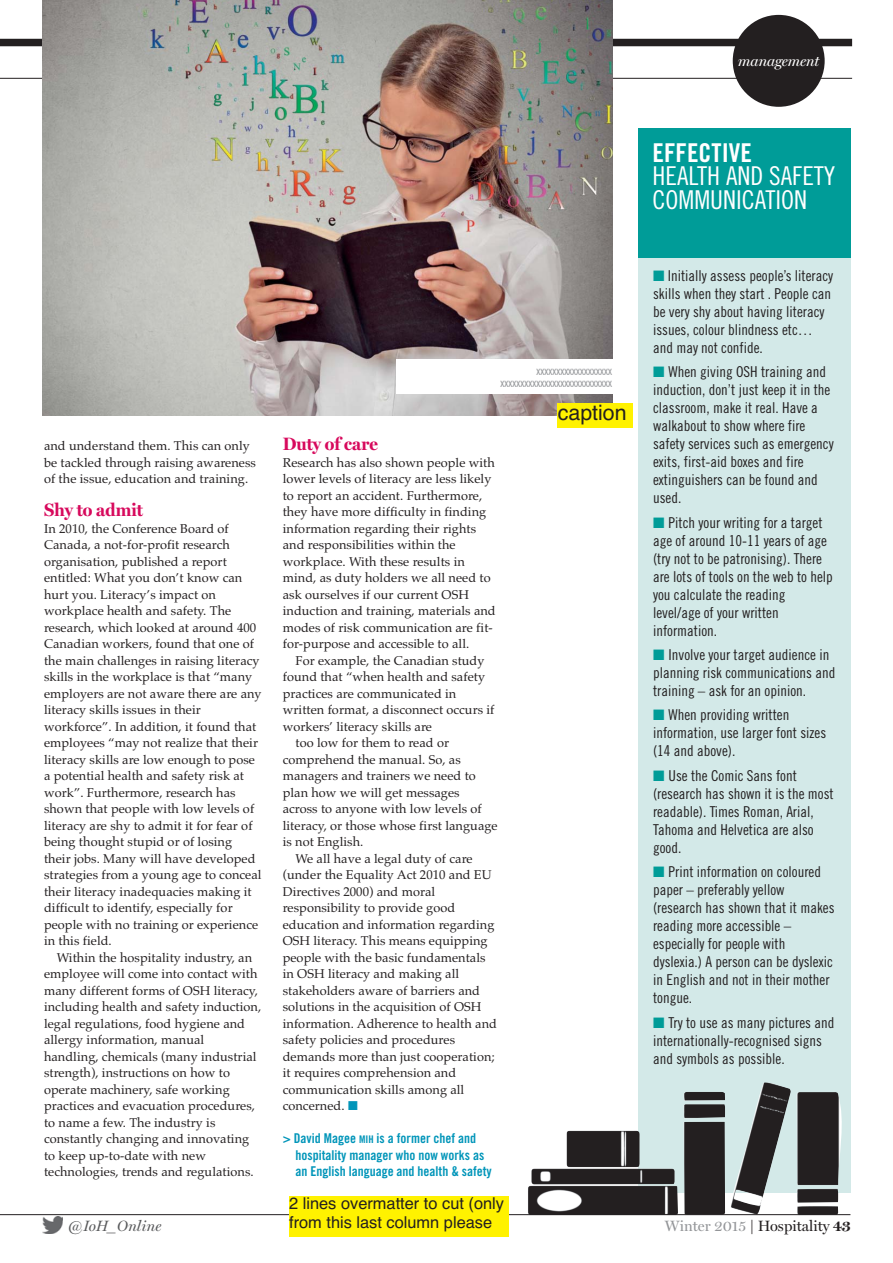
<style>
.page{position:relative;width:893px;height:1263px;background:#fff}
.page>*{position:absolute;margin:0;border:0;box-sizing:border-box;transform-origin:0 0}
.t1{font:25.95px/23.5px "Trade Gothic Cond Eighteen";color:#fff}
.t2{font:25.95px "Trade Gothic Bold Cond Twenty";color:#fff}
.t3{font:21.3px "Helvetica";color:#231f20}
.t4{font:700 18px "Miller Display";letter-spacing:.005em;color:#d7095c}
.t5{font:16.35px/19.6px "Helvetica";color:#231f20}
.t6{font:15px/18px "Trade Gothic Cond Eighteen";color:#231f20}
.t7{font:15px "Miller Display";color:#231f20}
.t8{font:italic 15px "Miller Display";color:#58595b}
.t9{font:italic 15px "Miller Display";letter-spacing:-.02em;color:#fff}
.t10{font:13.5px/16.5px "Trade Gothic Bold Cond Twenty";color:#0095b9}
.t11{font:12.75px/16.5px "Palatino";letter-spacing:.005em;color:#231f20}
.t12{font:12px/12px "Trade Gothic Cond Eighteen";color:#939598;text-align:right}
.s1{color:#0095b9}
.s2{font-size:10.5px}
.s3{color:#009c98}
.s4{color:#939598}
.s5{font-weight:700}
</style>
<div class="page">
<div style="left:0;top:39px;width:852px;height:7px;background:#231f20"></div>
<hr style="left:0;top:78px;width:852px;height:1px;background:#231f20">
<img style="left:43px;top:1216px;width:20px;height:17px">
<div style="left:733px;top:15px;width:92px;height:92px;background:#231f20;border-radius:50%"></div>
<div style="left:638px;top:256px;width:212px;height:936px;background:#d3e9e8"></div>
<div style="left:638px;top:128px;width:212px;height:129px;background:#009c98"></div>
<img style="left:43px;top:0;width:570px;height:415px">
<div style="left:396px;top:360px;width:217px;height:34px;background:#fff"></div>
<div style="left:558px;top:404px;width:75px;height:24px;background:#fff200"></div>
<img style="left:528px;top:1082px;width:314px;height:132px">
<hr style="left:0;top:1214px;width:850px;height:1px;background:#231f20">
<div style="left:289px;top:1196px;width:220px;height:40px;background:#fff200"></div>
<p class="t9" style="left:738px;top:54px;width:83px">management</p>
<p class="t11" style="left:44px;top:439px;width:213px">and understand them. This can only be tackled through raising awareness of the issue, education and training.</p>
<h3 class="t4" style="left:44px;top:503px;width:100px">Shy to admit</h3>
<p class="t11" style="left:44px;top:521px;width:219px">In 2010, the Conference Board of Canada, a not-for-profit research organisation, published a report entitled: What you don’t know can hurt you. Literacy’s impact on workplace health and safety. The research, which looked at around 400<br>Canadian workers, found that one of the main challenges in raising literacy skills in the workplace is that “many employers are not aware there are any literacy skills issues in their workforce”. In addition, it found that employees “may not realize that their literacy skills are low enough to pose a potential health and safety risk at work”. Furthermore, research has shown that people with low levels of literacy are shy to admit it for fear of being thought stupid or of losing their jobs. Many will have developed strategies from a young age to conceal their literacy inadequacies making it difficult to identify, especially for people with no training or experience in this field.</p>
<p class="t11" style="left:44px;top:950px;width:219px;text-indent:13px">Within the hospitality industry, an employee will come into contact with many different forms of OSH literacy, including health and safety induction, legal regulations, food hygiene and allergy information, manual handling, chemicals (many industrial strength), instructions on how to operate machinery, safe working practices and evacuation procedures, to name a few. The industry is constantly changing and innovating to keep up-to-date with new technologies, trends and regulations.</p>
<p class="t12" style="left:501px;top:365px;width:113px">xxxxxxxxxxxxxxxxxxx xxxxxxxxxxxxxxxxxxxxxxxxxxxx</p>
<h2 class="t3" style="left:558px;top:404px;width:70px">caption</h2>
<h3 class="t4" style="left:283px;top:437px;width:97px">Duty of care</h3>
<p class="t11" style="left:283px;top:455px;width:214px">Research has also shown people with lower levels of literacy are less likely to report an accident. Furthermore, they have more difficulty in finding information regarding their rights and responsibilities within the workplace. With these results in mind, as duty holders we all need to ask ourselves if our current OSH induction and training, materials and modes of risk communication are fit&shy;for-purpose and accessible to all.</p>
<p class="t11" style="left:295px;top:653px;width:191px">For example, the Canadian study</p>
<p class="t11" style="left:283px;top:670px;width:204px">found that “when health and safety</p>
<p class="t11" style="left:283px;top:686px;width:175px">practices are communicated in</p>
<p class="t11" style="left:283px;top:703px;width:213px">written format, a disconnect occurs if</p>
<p class="t11" style="left:283px;top:719px;width:151px">workers’ literacy skills are</p>
<p class="t11" style="left:295px;top:736px;width:155px">too low for them to read or</p>
<p class="t11" style="left:283px;top:752px;width:180px">comprehend the manual. So, as</p>
<p class="t11" style="left:283px;top:769px;width:195px">managers and trainers we need to</p>
<p class="t11" style="left:283px;top:785px;width:178px">plan how we will get messages</p>
<p class="t11" style="left:283px;top:802px;width:201px">across to anyone with low levels of</p>
<p class="t11" style="left:283px;top:818px;width:216px">literacy, or those whose first language</p>
<p class="t11" style="left:283px;top:835px;width:82px">is not English.</p>
<p class="t11" style="left:295px;top:851px;width:179px">We all have a legal duty of care</p>
<p class="t11" style="left:283px;top:868px;width:210px">(under the Equality Act 2010 and EU</p>
<p class="t11" style="left:283px;top:884px;width:154px">Directives 2000) and moral</p>
<p class="t11" style="left:283px;top:901px;width:174px">responsibility to provide good</p>
<p class="t11" style="left:283px;top:917px;width:213px">education and information regarding</p>
<p class="t11" style="left:283px;top:934px;width:206px">OSH literacy. This means equipping</p>
<p class="t11" style="left:283px;top:950px;width:204px">people with the basic fundamentals</p>
<p class="t11" style="left:283px;top:967px;width:178px">in OSH literacy and making all</p>
<p class="t11" style="left:283px;top:983px;width:199px">stakeholders aware of barriers and</p>
<p class="t11" style="left:283px;top:1000px;width:200px">solutions in the acquisition of OSH</p>
<p class="t11" style="left:283px;top:1016px;width:216px">information. Adherence to health and</p>
<p class="t11" style="left:283px;top:1033px;width:174px">safety policies and procedures</p>
<p class="t11" style="left:283px;top:1049px;width:214px">demands more than just cooperation;</p>
<p class="t11" style="left:283px;top:1066px;width:175px">it requires comprehension and</p>
<p class="t11" style="left:283px;top:1082px;width:183px">communication skills among all</p>
<p class="t11" style="left:283px;top:1099px;width:76px">concerned. <span class="s1">■</span></p>
<p class="t10" style="left:295px;top:1131px;width:198px;text-indent:-13px">&gt; David Magee <span class="s2">MIH</span> is a former chef and hospitality manager who now works as an English language and health &amp; safety</p>
<h1 class="t2" style="left:653px;top:143px;width:101px">EFFECTIVE</h1>
<h1 class="t1" style="left:653px;top:166px;width:184px">HEALTH AND SAFETY<br>COMMUNICATION</h1>
<p class="t6" style="left:653px;top:268px;width:182px"><span class="s3">■</span> Initially assess people’s literacy skills when they start . People can be very shy about having literacy issues, colour blindness etc… and may not confide.</p>
<p class="t6" style="left:653px;top:364px;width:182px"><span class="s3">■</span> When giving OSH training and induction, don’t just keep it in the classroom, make it real. Have a walkabout to show where fire safety services such as emergency exits, first-aid boxes and fire extinguishers can be found and used.</p>
<p class="t6" style="left:653px;top:514px;width:181px"><span class="s3">■</span> Pitch your writing for a target age of around 10-11 years of age (try not to be patronising). There are lots of tools on the web to help you calculate the reading level/age of your written information.</p>
<p class="t6" style="left:653px;top:647px;width:184px"><span class="s3">■</span> Involve your target audience in planning risk communications and training – ask for an opinion.</p>
<p class="t6" style="left:653px;top:707px;width:175px"><span class="s3">■</span> When providing written information, use larger font sizes (14 and above).</p>
<p class="t6" style="left:653px;top:768px;width:182px"><span class="s3">■</span> Use the Comic Sans font (research has shown it is the most readable). Times Roman, Arial,<br>Tahoma and Helvetica are also good.</p>
<p class="t6" style="left:653px;top:864px;width:183px"><span class="s3">■</span> Print information on coloured paper – preferably yellow (research has shown that it makes reading more accessible – especially for people with dyslexia.) A person can be dyslexic in English and not in their mother tongue.</p>
<p class="t6" style="left:653px;top:1014px;width:183px"><span class="s3">■</span> Try to use as many pictures and internationally-recognised signs and symbols as possible.</p>
<p class="t5" style="left:289px;top:1194px;width:216px">2 lines overmatter to cut (only from this last column please</p>
<p class="t8" style="left:67px;top:1219px;width:96px">@IoH_Online</p>
<p class="t7" style="left:665px;top:1220px;width:187px"><span class="s4">Winter 2015</span> | Hospitality <span class="s5">43</span></p>
</div>
